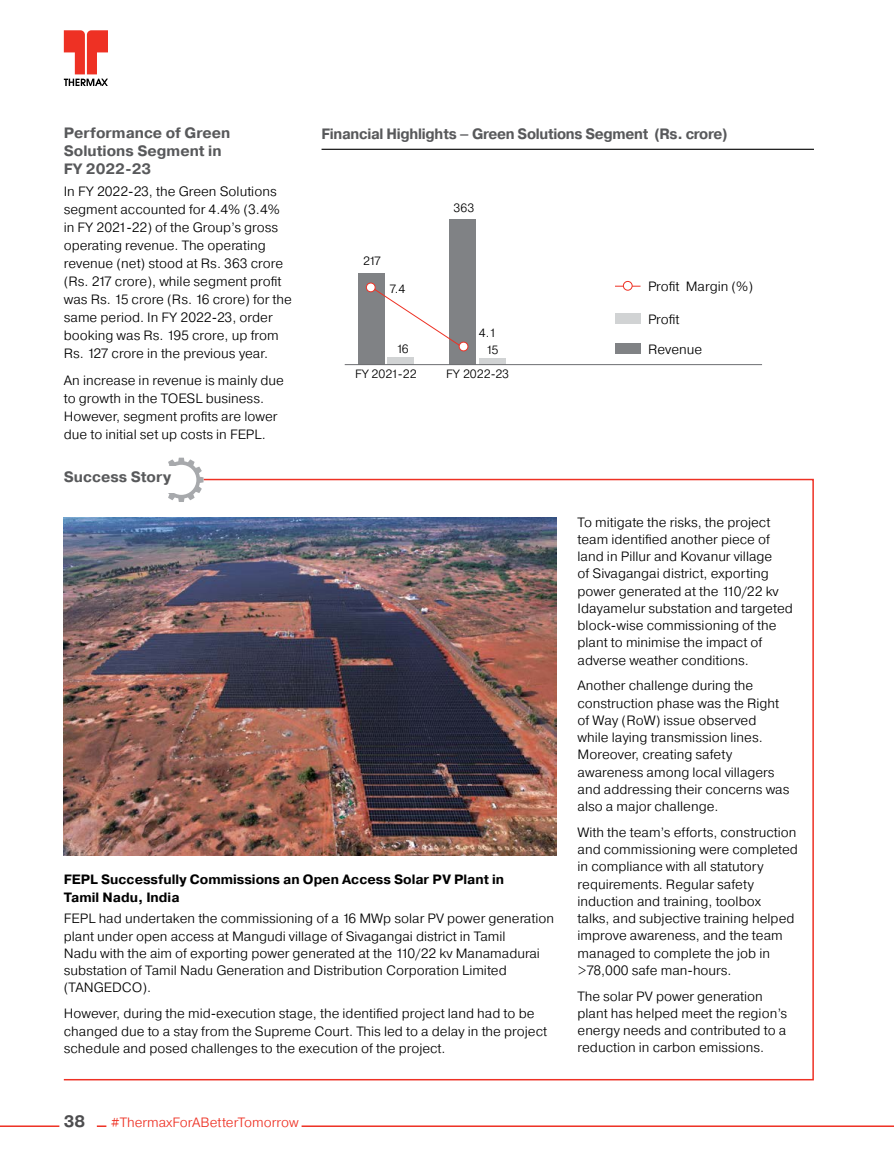
<style>
.page{position:relative;width:894px;height:1161px;background:#fff}
.page>*{position:absolute;margin:0;border:0;box-sizing:border-box;transform-origin:0 0}
.t1{font:700 16.5px "Pragmatica";color:#4d4d4f}
.t2{font:700 15px/18px "Pragmatica";color:#58595b}
.t3{font:700 15px "Pragmatica";letter-spacing:-.02em;color:#58595b;scale:.96 1}
.t4{font:300 13.5px/17.2px "Pragmatica";color:#000}
.t5{font:700 13.5px/18px "Pragmatica";color:#000}
.t6{font:300 13.5px "Pragmatica";color:#ee3124}
.t7{font:300 12px "Pragmatica";letter-spacing:-.04em;color:#000}
</style>
<div class="page">
<svg style="left:64px;top:30px;width:44px;height:56px"></svg>
<hr style="left:0;top:1125px;width:59px;height:2px;background:#ee3124">
<svg style="left:97px;top:1125px;width:9px;height:2px"></svg>
<hr style="left:301px;top:1125px;width:592px;height:2px;background:#ee3124">
<svg style="left:63px;top:478px;width:751px;height:603px"></svg>
<img style="left:63px;top:517px;width:493px;height:339px">
<svg style="left:159px;top:458px;width:44px;height:44px"></svg>
<div style="left:166px;top:465px;width:30px;height:30px;background:#fff;border-radius:50%"></div>
<div style="left:130px;top:466px;width:54px;height:27px;background:#fff"></div>
<hr style="left:321px;top:149px;width:492px;height:1px;background:#000">
<svg style="left:615px;top:286px;width:25px;height:1px"></svg>
<div style="left:614px;top:343px;width:26px;height:11px;background:#808285"></div>
<div style="left:614px;top:313px;width:26px;height:11px;background:#d1d3d4"></div>
<div style="left:623px;top:281px;width:9px;height:9px;background:#fff;border-radius:50%"></div>
<div style="left:622px;top:281px;width:10px;height:10px;border:1px solid #ee3124;border-radius:50%"></div>
<div style="left:479px;top:358px;width:26px;height:7px;background:#d1d3d4"></div>
<div style="left:449px;top:219px;width:27px;height:146px;background:#808285"></div>
<div style="left:387px;top:357px;width:27px;height:8px;background:#d1d3d4"></div>
<div style="left:357px;top:273px;width:27px;height:92px;background:#808285"></div>
<svg style="left:370px;top:286px;width:93px;height:62px"></svg>
<div style="left:366px;top:283px;width:9px;height:9px;background:#fff;border-radius:50%"></div>
<div style="left:366px;top:283px;width:9px;height:9px;border:1px solid #ee3124;border-radius:50%"></div>
<div style="left:459px;top:342px;width:9px;height:9px;background:#fff;border-radius:50%"></div>
<div style="left:458px;top:342px;width:10px;height:9px;border:1px solid #ee3124;border-radius:50%"></div>
<hr style="left:344px;top:364px;width:417px;height:1px;background:#6d6e71">
<p class="t2" style="left:64px;top:124px;width:168px">Performance of Green<br>Solutions Segment in<br>FY 2022-23</p>
<p class="t4" style="left:64px;top:182px;width:229px;line-height:18px">In FY 2022-23, the Green Solutions segment accounted for 4.4% (3.4% in FY 2021-22) of the Group’s gross operating revenue. The operating revenue (net) stood at Rs. 363 crore (Rs. 217 crore), while segment profit was Rs. 15 crore (Rs. 16 crore) for the same period. In FY 2022-23, order booking was Rs. 195 crore, up from Rs. 127 crore in the previous year.</p>
<p class="t4" style="left:64px;top:371px;width:221px;line-height:18px">An increase in revenue is mainly due to growth in the TOESL business.<br>However, segment profits are lower due to initial set up costs in FEPL.</p>
<p class="t2" style="left:64px;top:468px;width:109px">Success Story</p>
<p class="t3" style="left:321px;top:124px;width:424px">Financial Highlights – Green Solutions Segment (Rs. crore)</p>
<p class="t7" style="left:453px;top:200px;width:22px">363</p>
<p class="t7" style="left:363px;top:253px;width:19px">217</p>
<p class="t7" style="left:389px;top:281px;width:17px">7.4</p>
<p class="t4" style="left:647px;top:278px;width:106px">Profit Margin (%)</p>
<p class="t4" style="left:647px;top:310px;width:33px">Profit</p>
<p class="t7" style="left:478px;top:326px;width:19px">4.1</p>
<p class="t7" style="left:396px;top:341px;width:14px">16</p>
<p class="t7" style="left:485px;top:342px;width:14px">15</p>
<p class="t4" style="left:647px;top:341px;width:56px">Revenue</p>
<p class="t7" style="left:355px;top:366px;width:63px">FY 2021-22</p>
<p class="t7" style="left:446px;top:366px;width:64px">FY 2022-23</p>
<p class="t5" style="left:64px;top:871px;width:441px">FEPL Successfully Commissions an Open Access Solar PV Plant in<br>Tamil Nadu, India</p>
<p class="t4" style="left:64px;top:910px;width:491px">FEPL had undertaken the commissioning of a 16 MWp solar PV power generation plant under open access at Mangudi village of Sivagangai district in Tamil<br>Nadu with the aim of exporting power generated at the 110/22 kv Manamadurai substation of Tamil Nadu Generation and Distribution Corporation Limited (TANGEDCO).</p>
<p class="t4" style="left:64px;top:1005px;width:484px">However, during the mid-execution stage, the identified project land had to be changed due to a stay from the Supreme Court. This led to a delay in the project schedule and posed challenges to the execution of the project.</p>
<p class="t1" style="left:64px;top:1111px;width:23px">38</p>
<p class="t6" style="left:111px;top:1114px;width:189px">#ThermaxForABetterTomorrow</p>
<p class="t4" style="left:577px;top:513px;width:217px">To mitigate the risks, the project team identified another piece of land in Pillur and Kovanur village<br>of Sivagangai district, exporting power generated at the 110/22 kv Idayamelur substation and targeted block-wise commissioning of the plant to minimise the impact of adverse weather conditions.</p>
<p class="t4" style="left:577px;top:677px;width:213px">Another challenge during the construction phase was the Right of Way (RoW) issue observed while laying transmission lines.<br>Moreover, creating safety awareness among local villagers and addressing their concerns was also a major challenge.</p>
<p class="t4" style="left:577px;top:823px;width:222px">With the team’s efforts, construction and commissioning were completed in compliance with all statutory requirements. Regular safety induction and training, toolbox<br>talks, and subjective training helped improve awareness, and the team managed to complete the job in &gt;78,000 safe man-hours.</p>
<p class="t4" style="left:577px;top:987px;width:211px">The solar PV power generation plant has helped meet the region’s energy needs and contributed to a reduction in carbon emissions.</p>
</div>
